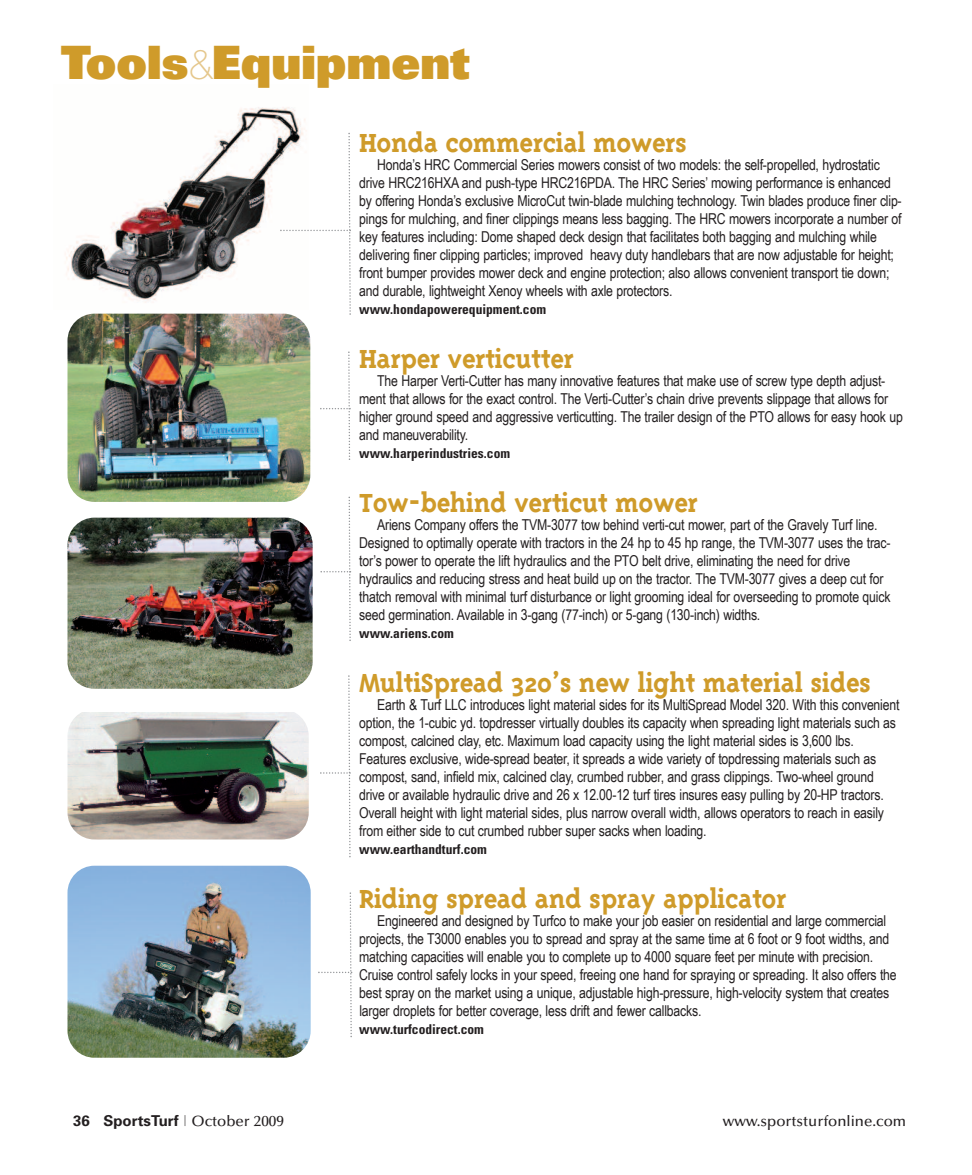
<style>
.page{position:relative;width:972px;height:1175px;background:#fff}
.page>*{position:absolute;margin:0;border:0;box-sizing:border-box;transform-origin:0 0}
.t1{font:900 46.05px "Univers";color:#cf9b2a}
.t2{font:700 30px "Triplex Serif";letter-spacing:-.015em;color:#cf9b2a}
.t3{font:15px/18px "Arial Narrow";letter-spacing:-.015em;color:#231f20}
.t4{font:700 15px "Univers";color:#231f20}
.t5{font:500 15px "Optima";color:#231f20}
.t6{font:700 condensed 13.5px "Univers";color:#231f20}
.s1{font-family:"Helvetica Neue";font-weight:100;font-size:41.55px;color:#e5c78c}
.s2{font-weight:100;font-stretch:ultra-condensed}
.s3{font-family:"Optima";font-weight:500}
</style>
<div class="page">
<img style="left:65px;top:107px;width:242px;height:196px">
<img style="left:68px;top:314px;width:242px;height:188px;border-radius:27px">
<img style="left:68px;top:712px;width:241px;height:127px">
<img style="left:68px;top:865px;width:243px;height:192px;border-radius:27px">
<svg style="left:280px;top:132px;width:71px;height:183px"></svg>
<svg style="left:320px;top:351px;width:31px;height:109px"></svg>
<svg style="left:320px;top:675px;width:31px;height:182px"></svg>
<svg style="left:318px;top:892px;width:35px;height:145px"></svg>
<img style="left:68px;top:517px;width:245px;height:171px;border-radius:27px">
<svg style="left:320px;top:496px;width:32px;height:145px"></svg>
<p class="t1" style="left:61px;top:46px;width:410px">Tools<span class="s1">&amp;</span>Equipment</p>
<p class="t2" style="left:359px;top:124px;width:329px">Honda commercial mowers</p>
<p class="t3" style="left:359px;top:155px;width:544px;text-indent:18px">Honda’s HRC Commercial Series mowers consist of two models: the self-propelled, hydrostatic drive HRC216HXA and push-type HRC216PDA. The HRC Series’ mowing performance is enhanced by offering Honda’s exclusive MicroCut twin-blade mulching technology. Twin blades produce finer clip&shy;pings for mulching, and finer clippings means less bagging. The HRC mowers incorporate a number of key features including: Dome shaped deck design that facilitates both bagging and mulching while delivering finer clipping particles; improved heavy duty handlebars that are now adjustable for height; front bumper provides mower deck and engine protection; also allows convenient transport tie down; and durable, lightweight Xenoy wheels with axle protectors.</p>
<p class="t6" style="left:359px;top:304px;width:188px">www.hondapowerequipment.com</p>
<p class="t2" style="left:359px;top:340px;width:216px">Harper verticutter</p>
<p class="t3" style="left:359px;top:371px;width:545px;text-indent:18px">The Harper Verti-Cutter has many innovative features that make use of screw type depth adjust&shy;ment that allows for the exact control. The Verti-Cutter’s chain drive prevents slippage that allows for higher ground speed and aggressive verticutting. The trailer design of the PTO allows for easy hook up and maneuverability.</p>
<p class="t6" style="left:359px;top:448px;width:152px">www.harperindustries.com</p>
<p class="t2" style="left:359px;top:484px;width:340px">Tow-behind verticut mower</p>
<p class="t3" style="left:359px;top:515px;width:533px;text-indent:18px">Ariens Company offers the TVM-3077 tow behind verti-cut mower, part of the Gravely Turf line.<br>Designed to optimally operate with tractors in the 24 hp to 45 hp range, the TVM-3077 uses the trac&shy;tor’s power to operate the lift hydraulics and the PTO belt drive, eliminating the need for drive hydraulics and reducing stress and heat build up on the tractor. The TVM-3077 gives a deep cut for thatch removal with minimal turf disturbance or light grooming ideal for overseeding to promote quick seed germination. Available in 3-gang (77-inch) or 5-gang (130-inch) widths.</p>
<p class="t6" style="left:359px;top:628px;width:96px">www.ariens.com</p>
<p class="t2" style="left:359px;top:664px;width:513px">MultiSpread 320’s new light material sides</p>
<p class="t3" style="left:359px;top:695px;width:542px;text-indent:18px">Earth &amp; Turf LLC introduces light material sides for its MultiSpread Model 320. With this convenient option, the 1-cubic yd. topdresser virtually doubles its capacity when spreading light materials such as compost, calcined clay, etc. Maximum load capacity using the light material sides is 3,600 lbs.<br>Features exclusive, wide-spread beater, it spreads a wide variety of topdressing materials such as compost, sand, infield mix, calcined clay, crumbed rubber, and grass clippings. Two-wheel ground drive or available hydraulic drive and 26 x 12.00-12 turf tires insures easy pulling by 20-HP tractors.<br>Overall height with light material sides, plus narrow overall width, allows operators to reach in easily from either side to cut crumbed rubber super sacks when loading.</p>
<p class="t6" style="left:359px;top:844px;width:129px">www.earthandturf.com</p>
<p class="t2" style="left:359px;top:880px;width:429px">Riding spread and spray applicator</p>
<p class="t3" style="left:359px;top:911px;width:539px;text-indent:18px">Engineered and designed by Turfco to make your job easier on residential and large commercial projects, the T3000 enables you to spread and spray at the same time at 6 foot or 9 foot widths, and matching capacities will enable you to complete up to 4000 square feet per minute with precision.<br>Cruise control safely locks in your speed, freeing one hand for spraying or spreading. It also offers the best spray on the market using a unique, adjustable high-pressure, high-velocity system that creates larger droplets for better coverage, less drift and fewer callbacks.</p>
<p class="t6" style="left:359px;top:1024px;width:126px">www.turfcodirect.com</p>
<p class="t4" style="left:73px;top:1114px;width:212px">36 SportsTurf <span class="s2">|</span> <span class="s3">October 2009</span></p>
<p class="t5" style="left:723px;top:1114px;width:185px">www.sportsturfonline.com</p>
</div>
